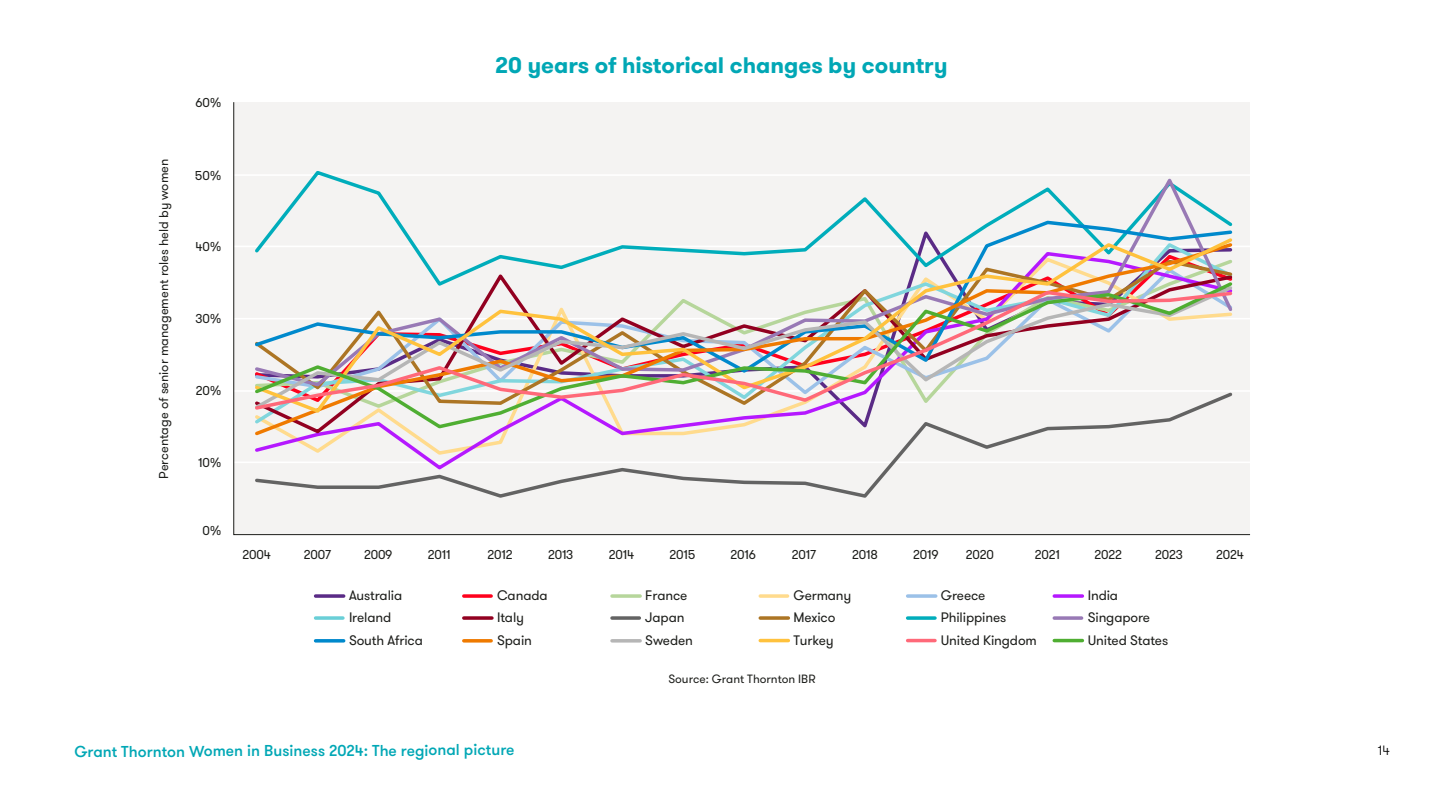
<style>
.page{position:relative;width:1440px;height:810px;background:#fff}
.page>*{position:absolute;margin:0;border:0;box-sizing:border-box;transform-origin:0 0}
.t1{font:700 22.5px "GT Walsheim Pro";color:#01a7b5}
.t2{font:500 15.75px "GT Walsheim Pro";letter-spacing:-.005em;color:#00a7b5}
.t3{font:13.73px "GT Walsheim Pro";letter-spacing:-.01em;color:#1d1e1b}
.t4{font:300 13.5px "GT Walsheim Pro";color:#000}
.t5{font:12.83px "GT Walsheim Pro";letter-spacing:-.01em;color:#1d1e1b}
.t6{font:12px "GT Walsheim Pro";color:#1d1e1b}
</style>
<div class="page">
<svg style="left:316px;top:594px;width:28px;height:4px"></svg>
<svg style="left:464px;top:594px;width:27px;height:4px"></svg>
<svg style="left:612px;top:594px;width:28px;height:4px"></svg>
<svg style="left:760px;top:594px;width:28px;height:4px"></svg>
<svg style="left:908px;top:594px;width:28px;height:4px"></svg>
<svg style="left:1054px;top:594px;width:28px;height:4px"></svg>
<svg style="left:316px;top:616px;width:27px;height:4px"></svg>
<svg style="left:464px;top:616px;width:28px;height:4px"></svg>
<svg style="left:612px;top:616px;width:27px;height:4px"></svg>
<svg style="left:760px;top:616px;width:28px;height:4px"></svg>
<svg style="left:1054px;top:616px;width:28px;height:4px"></svg>
<svg style="left:908px;top:616px;width:27px;height:4px"></svg>
<svg style="left:316px;top:639px;width:28px;height:4px"></svg>
<svg style="left:464px;top:639px;width:27px;height:4px"></svg>
<svg style="left:612px;top:639px;width:28px;height:4px"></svg>
<hr style="left:760px;top:639px;width:28px;height:3px;background:#ffc23d">
<hr style="left:908px;top:639px;width:27px;height:3px;background:#ff6979">
<hr style="left:1054px;top:639px;width:28px;height:3px;background:#4fae32">
<svg style="left:233px;top:102px;width:1018px;height:433px"></svg>
<p class="t5" style="left:156px;top:479px;width:321px;rotate:-90deg">Percentage of senior management roles held by women</p>
<p class="t5" style="left:195px;top:95px;width:28px">60%</p>
<p class="t5" style="left:195px;top:167px;width:28px">50%</p>
<p class="t5" style="left:195px;top:238px;width:28px">40%</p>
<h1 class="t1" style="left:495px;top:50px;width:454px">20 years of historical changes by country</h1>
<p class="t5" style="left:195px;top:311px;width:28px">30%</p>
<p class="t5" style="left:196px;top:383px;width:27px">20%</p>
<p class="t5" style="left:198px;top:454px;width:25px">10%</p>
<p class="t5" style="left:202px;top:522px;width:21px">0%</p>
<p class="t5" style="left:242px;top:547px;width:30px">2004</p>
<p class="t5" style="left:304px;top:547px;width:29px">2007</p>
<p class="t5" style="left:364px;top:547px;width:30px">2009</p>
<p class="t5" style="left:428px;top:547px;width:24px">2011</p>
<p class="t5" style="left:487px;top:547px;width:27px">2012</p>
<p class="t5" style="left:548px;top:547px;width:27px">2013</p>
<p class="t5" style="left:609px;top:547px;width:27px">2014</p>
<p class="t5" style="left:669px;top:547px;width:27px">2015</p>
<p class="t5" style="left:731px;top:547px;width:27px">2016</p>
<p class="t5" style="left:792px;top:547px;width:26px">2017</p>
<p class="t5" style="left:852px;top:547px;width:27px">2018</p>
<p class="t5" style="left:913px;top:547px;width:27px">2019</p>
<p class="t5" style="left:966px;top:547px;width:30px">2020</p>
<p class="t5" style="left:1035px;top:547px;width:27px">2021</p>
<p class="t5" style="left:1095px;top:547px;width:29px">2022</p>
<p class="t5" style="left:1155px;top:547px;width:29px">2023</p>
<p class="t5" style="left:1216px;top:547px;width:29px">2024</p>
<p class="t3" style="left:349px;top:587px;width:55px">Australia</p>
<p class="t3" style="left:497px;top:587px;width:52px">Canada</p>
<p class="t3" style="left:645px;top:587px;width:44px">France</p>
<p class="t3" style="left:793px;top:587px;width:60px">Germany</p>
<p class="t3" style="left:941px;top:587px;width:46px">Greece</p>
<p class="t3" style="left:1088px;top:587px;width:32px">India</p>
<p class="t3" style="left:349px;top:609px;width:44px">Ireland</p>
<p class="t3" style="left:497px;top:609px;width:28px">Italy</p>
<p class="t3" style="left:645px;top:609px;width:41px">Japan</p>
<p class="t3" style="left:793px;top:609px;width:44px">Mexico</p>
<p class="t3" style="left:941px;top:609px;width:67px">Philippines</p>
<p class="t3" style="left:1088px;top:609px;width:64px">Singapore</p>
<p class="t3" style="left:349px;top:632px;width:75px">South Africa</p>
<p class="t3" style="left:497px;top:632px;width:36px">Spain</p>
<p class="t3" style="left:645px;top:632px;width:49px">Sweden</p>
<p class="t3" style="left:793px;top:631px;width:42px">Turkey</p>
<p class="t3" style="left:941px;top:631px;width:98px">United Kingdom</p>
<p class="t3" style="left:1088px;top:631px;width:82px">United States</p>
<p class="t6" style="left:668px;top:671px;width:149px">Source: Grant Thornton IBR</p>
<p class="t2" style="left:74px;top:741px;width:442px">Grant Thornton Women in Business 2024: The regional picture</p>
<p class="t4" style="left:1378px;top:741px;width:13px">14</p>
</div>
